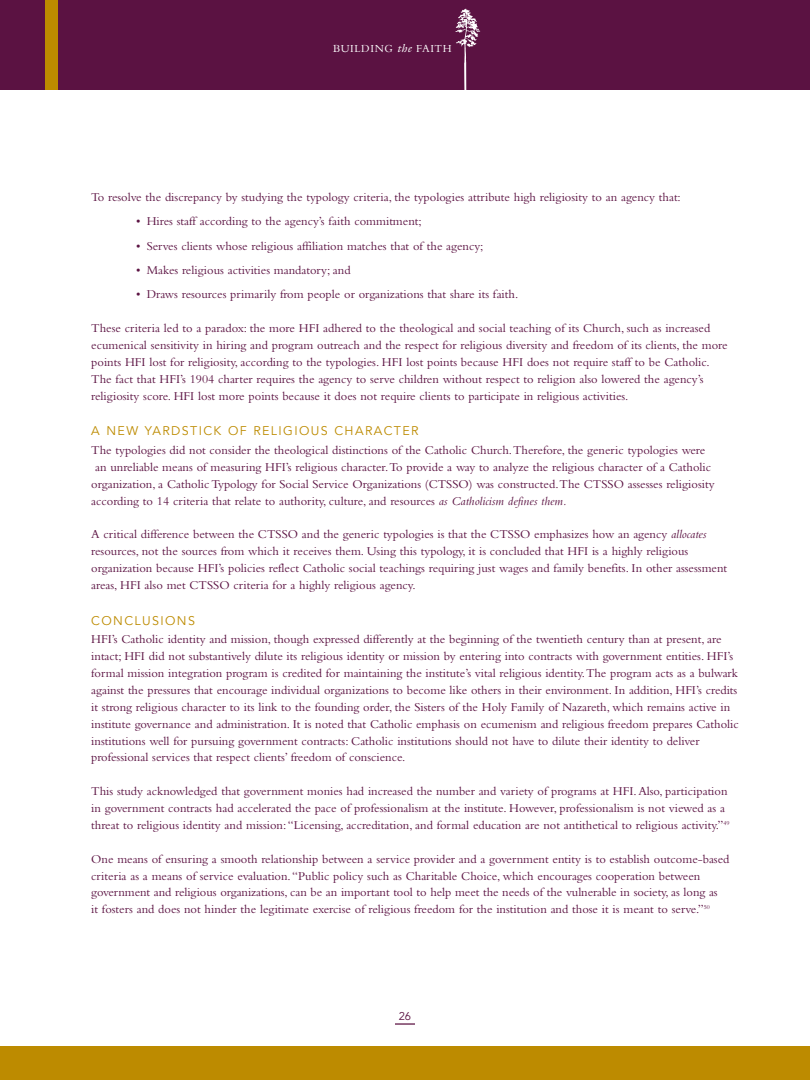
<style>
.page{position:relative;width:810px;height:1080px;background:#fff}
.page>*{position:absolute;margin:0;border:0;box-sizing:border-box;transform-origin:0 0}
.t1{font:12.5px/16.9px "Bembo";color:#5b1242}
.t2{font:12.5px "Avenir";letter-spacing:.11em;color:#bd8b00}
.t3{font:11.25px "Bembo";letter-spacing:.05em;color:#fff}
.t4{font:11.25px "Avenir";color:#5b1242}
.s1{font-family:"Galliard";font-style:italic}
.s2{font-style:italic}
</style>
<div class="page">
<div style="left:0;top:0;width:810px;height:90px;background:#5b1242"></div>
<svg style="left:455px;top:9px;width:25px;height:81px"></svg>
<div style="left:45px;top:0;width:13px;height:90px;background:#bd8b00"></div>
<div style="left:0;top:1046px;width:810px;height:34px;background:#bd8b00"></div>
<hr style="left:395px;top:1023px;width:20px;height:2px;background:#5b1242">
<p class="t3" style="left:333px;top:45px;width:120px">BUILDING <span class="s1">the</span> FAITH</p>
<p class="t1" style="left:91px;top:190px;width:591px">To resolve the discrepancy by studying the typology criteria, the typologies attribute high religiosity to an agency that:</p>
<p class="t1" style="left:136px;top:214px;width:287px">• Hires staff according to the agency’s faith commitment;</p>
<p class="t1" style="left:136px;top:238px;width:349px">• Serves clients whose religious affiliation matches that of the agency;</p>
<p class="t1" style="left:136px;top:263px;width:216px">• Makes religious activities mandatory; and</p>
<p class="t1" style="left:136px;top:287px;width:384px">• Draws resources primarily from people or organizations that share its faith.</p>
<p class="t1" style="left:91px;top:321px;width:638px">These criteria led to a paradox: the more HFI adhered to the theological and social teaching of its Church, such as increased ecumenical sensitivity in hiring and program outreach and the respect for religious diversity and freedom of its clients, the more points HFI lost for religiosity, according to the typologies. HFI lost points because HFI does not require staff to be Catholic.<br>The fact that HFI’s 1904 charter requires the agency to serve children without respect to religion also lowered the agency’s religiosity score. HFI lost more points because it does not require clients to participate in religious activities.</p>
<p class="t2" style="left:91px;top:426px;width:329px">A NEW YARDSTICK OF RELIGIOUS CHARACTER</p>
<p class="t1" style="left:91px;top:443px;width:616px">The typologies did not consider the theological distinctions of the Catholic Church.Therefore, the generic typologies were</p>
<p class="t1" style="left:95px;top:460px;width:618px">an unreliable means of measuring HFI’s religious character.To provide a way to analyze the religious character of a Catholic</p>
<p class="t1" style="left:91px;top:477px;width:625px">organization, a Catholic Typology for Social Service Organizations (CTSSO) was constructed.The CTSSO assesses religiosity</p>
<p class="t1" style="left:91px;top:493px;width:477px">according to 14 criteria that relate to authority, culture, and resources <span class="s2">as Catholicism defines them.</span></p>
<p class="t1" style="left:91px;top:527px;width:637px">A critical difference between the CTSSO and the generic typologies is that the CTSSO emphasizes how an agency <span class="s2">allocates </span>resources, not the sources from which it receives them. Using this typology, it is concluded that HFI is a highly religious organization because HFI’s policies reflect Catholic social teachings requiring just wages and family benefits. In other assessment areas, HFI also met CTSSO criteria for a highly religious agency.</p>
<p class="t2" style="left:91px;top:615px;width:105px">CONCLUSIONS</p>
<p class="t1" style="left:91px;top:632px;width:649px">HFI’s Catholic identity and mission, though expressed differently at the beginning of the twentieth century than at present, are intact; HFI did not substantively dilute its religious identity or mission by entering into contracts with government entities. HFI’s formal mission integration program is credited for maintaining the institute’s vital religious identity.The program acts as a bulwark against the pressures that encourage individual organizations to become like others in their environment. In addition, HFI’s credits it strong religious character to its link to the founding order, the Sisters of the Holy Family of Nazareth, which remains active in institute governance and administration. It is noted that Catholic emphasis on ecumenism and religious freedom prepares Catholic institutions well for pursuing government contracts: Catholic institutions should not have to dilute their identity to deliver professional services that respect clients’ freedom of conscience.</p>
<p class="t1" style="left:91px;top:784px;width:640px">This study acknowledged that government monies had increased the number and variety of programs at HFI.Also, participation in government contracts had accelerated the pace of professionalism at the institute. However, professionalism is not viewed as a threat to religious identity and mission:“Licensing, accreditation, and formal education are not antithetical to religious activity.”<sup>49</sup></p>
<p class="t1" style="left:91px;top:851px;width:640px">One means of ensuring a smooth relationship between a service provider and a government entity is to establish outcome-based criteria as a means of service evaluation.“Public policy such as Charitable Choice, which encourages cooperation between government and religious organizations, can be an important tool to help meet the needs of the vulnerable in society, as long as<br>it fosters and does not hinder the legitimate exercise of religious freedom for the institution and those it is meant to serve.”<sup>50</sup></p>
<p class="t4" style="left:399px;top:1011px;width:14px">26</p>
</div>
